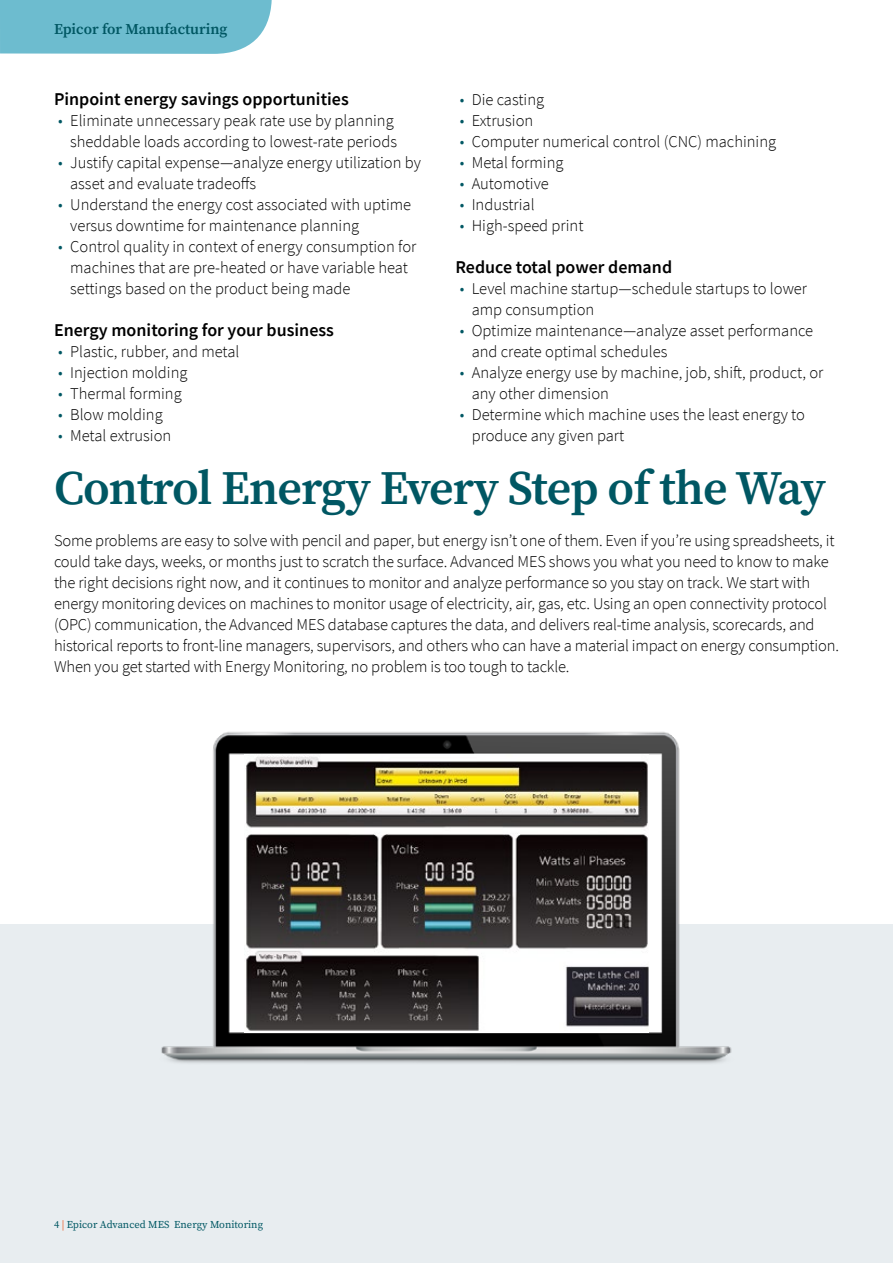
<style>
.page{position:relative;width:893px;height:1263px;background:#fff}
.page>*{position:absolute;margin:0;border:0;box-sizing:border-box;transform-origin:0 0}
.t1{font:600 48px "Source Serif Pro";letter-spacing:-.02em;color:#005763}
.t2{font:600 18px "Source Sans Pro";color:#000}
.Body_Copy_Span{font:300 16.5px/21px "Source Sans Pro";letter-spacing:-.01em;color:#000}
.Industry_Tab{font:600 15px "Source Serif Pro";color:#005763}
.t3{font:10.5px "Source Serif Pro";color:#005763}
.s1{color:#005763}
.s2{color:#eb5b26}
</style>
<div class="page">
<div style="left:0;top:924px;width:893px;height:339px;background:#e8edf0"></div>
<img style="left:161px;top:732px;width:571px;height:332px">
<div style="left:0;top:0;width:272px;height:54px;background:#6dbccf"></div>
<img style="left:245px;top:755px;width:403px;height:277px">
<p class="Industry_Tab" style="left:54px;top:19px;width:175px">Epicor for Manufacturing</p>
<h3 class="t2" style="left:54px;top:87px;width:296px">Pinpoint energy savings opportunities</h3>
<p class="Body_Copy_Span" style="left:58px;top:110px;width:340px;text-align:right"><span class="s1">•</span> Eliminate unnecessary peak rate use by planning sheddable loads according to lowest-rate periods</p>
<p class="Body_Copy_Span" style="left:70px;top:152px;width:352px;text-indent:-12px"><span class="s1">•</span> Justify capital expense—analyze energy utilization by asset and evaluate tradeoffs</p>
<p class="Body_Copy_Span" style="left:70px;top:194px;width:342px;text-indent:-12px"><span class="s1">•</span> Understand the energy cost associated with uptime versus downtime for maintenance planning</p>
<p class="Body_Copy_Span" style="left:70px;top:236px;width:348px;text-indent:-12px"><span class="s1">•</span> Control quality in context of energy consumption for machines that are pre-heated or have variable heat settings based on the product being made</p>
<h3 class="t2" style="left:54px;top:318px;width:281px">Energy monitoring for your business</h3>
<p class="Body_Copy_Span" style="left:58px;top:341px;width:183px"><span class="s1">•</span> Plastic, rubber, and metal</p>
<p class="Body_Copy_Span" style="left:58px;top:362px;width:131px"><span class="s1">•</span> Injection molding</p>
<p class="Body_Copy_Span" style="left:58px;top:383px;width:125px"><span class="s1">•</span> Thermal forming</p>
<p class="Body_Copy_Span" style="left:58px;top:404px;width:106px"><span class="s1">•</span> Blow molding</p>
<p class="Body_Copy_Span" style="left:58px;top:425px;width:115px"><span class="s1">•</span> Metal extrusion</p>
<p class="Body_Copy_Span" style="left:460px;top:89px;width:86px"><span class="s1">•</span> Die casting</p>
<p class="Body_Copy_Span" style="left:460px;top:110px;width:75px"><span class="s1">•</span> Extrusion</p>
<p class="Body_Copy_Span" style="left:460px;top:131px;width:318px"><span class="s1">•</span> Computer numerical control (CNC) machining</p>
<p class="Body_Copy_Span" style="left:460px;top:152px;width:105px"><span class="s1">•</span> Metal forming</p>
<p class="Body_Copy_Span" style="left:460px;top:173px;width:91px"><span class="s1">•</span> Automotive</p>
<p class="Body_Copy_Span" style="left:460px;top:194px;width:76px"><span class="s1">•</span> Industrial</p>
<p class="Body_Copy_Span" style="left:460px;top:215px;width:125px"><span class="s1">•</span> High-speed print</p>
<h3 class="t2" style="left:455px;top:255px;width:218px">Reduce total power demand</h3>
<p class="Body_Copy_Span" style="left:472px;top:278px;width:337px;text-indent:-12px"><span class="s1">•</span> Level machine startup—schedule startups to lower amp consumption</p>
<p class="Body_Copy_Span" style="left:472px;top:320px;width:343px;text-indent:-12px"><span class="s1">•</span> Optimize maintenance—analyze asset performance and create optimal schedules</p>
<p class="Body_Copy_Span" style="left:472px;top:362px;width:353px;text-indent:-12px"><span class="s1">•</span> Analyze energy use by machine, job, shift, product, or any other dimension</p>
<p class="Body_Copy_Span" style="left:472px;top:404px;width:335px;text-indent:-12px"><span class="s1">•</span> Determine which machine uses the least energy to produce any given part</p>
<h1 class="t1" style="left:54px;top:455px;width:773px">Control Energy Every Step of the Way</h1>
<p class="Body_Copy_Span" style="left:54px;top:530px;width:786px">Some problems are easy to solve with pencil and paper, but energy isn’t one of them. Even if you’re using spreadsheets, it could take days, weeks, or months just to scratch the surface. Advanced MES shows you what you need to know to make the right decisions right now, and it continues to monitor and analyze performance so you stay on track. We start with energy monitoring devices on machines to monitor usage of electricity, air, gas, etc. Using an open connectivity protocol (OPC) communication, the Advanced MES database captures the data, and delivers real-time analysis, scorecards, and historical reports to front-line managers, supervisors, and others who can have a material impact on energy consumption.<br>When you get started with Energy Monitoring, no problem is too tough to tackle.</p>
<p class="t3" style="left:54px;top:1217px;width:211px">4 <span class="s2">|</span> Epicor Advanced MES Energy Monitoring</p>
</div>
